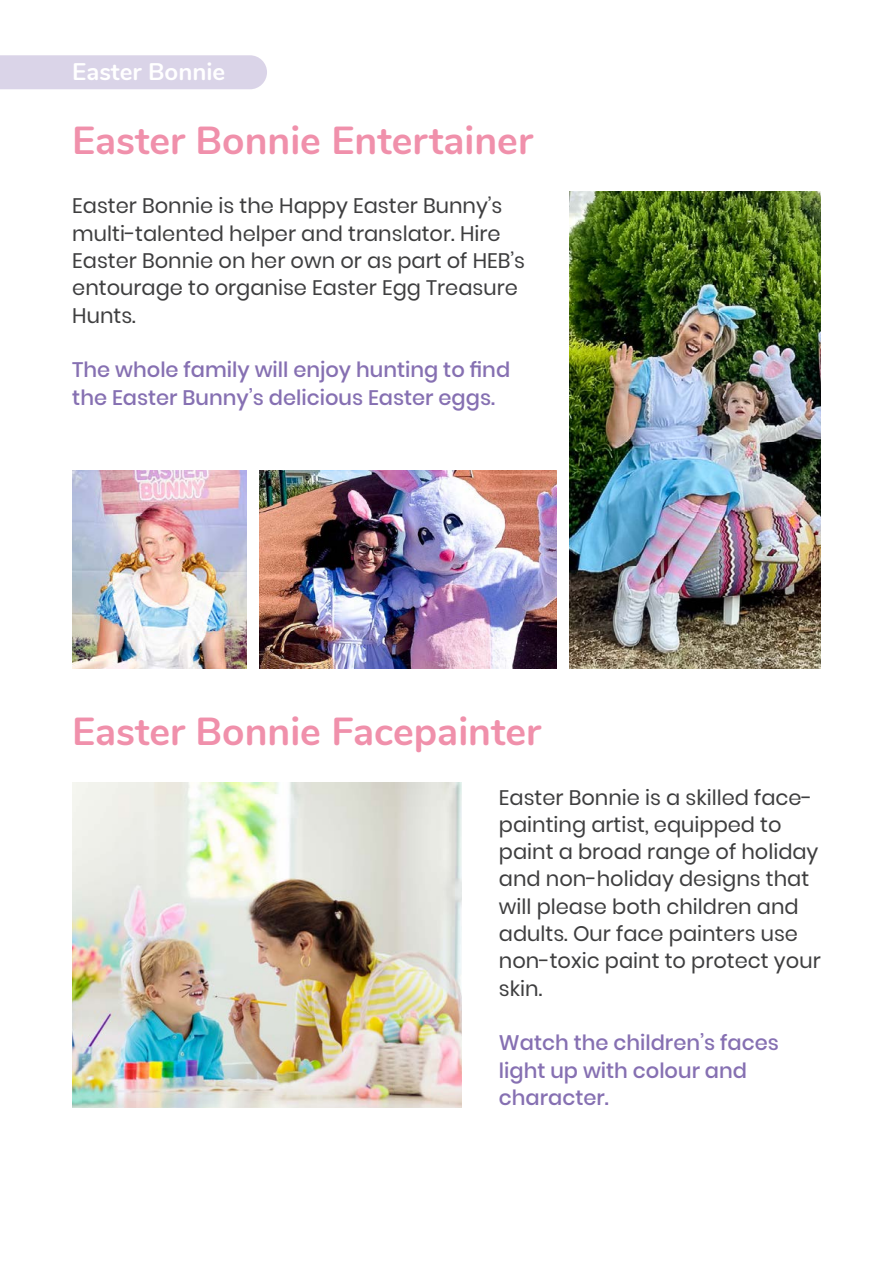
<style>
.page{position:relative;width:893px;height:1263px;background:#fff}
.page>*{position:absolute;margin:0;border:0;box-sizing:border-box;transform-origin:0 0}
.t1{font:700 39px "Nunito";color:#f090ab}
.t2{font:700 24px "Nunito";color:#fff}
.t3{font:21px/27.3px "Poppins";color:#3e3e3f}
.t4{font:500 21px/27.3px "Poppins";color:#8670b2}
</style>
<div class="page">
<div style="left:0;top:55px;width:267px;height:34px;background:#dad4e8"></div>
<img style="left:260px;top:470px;width:297px;height:198px">
<img style="left:72px;top:470px;width:175px;height:198px">
<img style="left:570px;top:191px;width:251px;height:477px">
<img style="left:72px;top:782px;width:390px;height:326px">
<p class="t2" style="left:72px;top:53px;width:155px">Easter Bonnie</p>
<h1 class="t1" style="left:72px;top:112px;width:462px">Easter Bonnie Entertainer</h1>
<p class="t3" style="left:72px;top:192px;width:454px">Easter Bonnie is the Happy Easter Bunny’s multi-talented helper and translator. Hire Easter Bonnie on her own or as part of HEB’s entourage to organise Easter Egg Treasure Hunts.</p>
<p class="t4" style="left:72px;top:356px;width:439px">The whole family will enjoy hunting to find the Easter Bunny’s delicious Easter eggs.</p>
<h1 class="t1" style="left:72px;top:703px;width:470px">Easter Bonnie Facepainter</h1>
<p class="t3" style="left:499px;top:784px;width:323px">Easter Bonnie is a skilled face&shy;painting artist, equipped to paint a broad range of holiday and non-holiday designs that will please both children and adults. Our face painters use non-toxic paint to protect your skin.</p>
<p class="t4" style="left:499px;top:1029px;width:281px">Watch the children’s faces light up with colour and character.</p>
</div>
